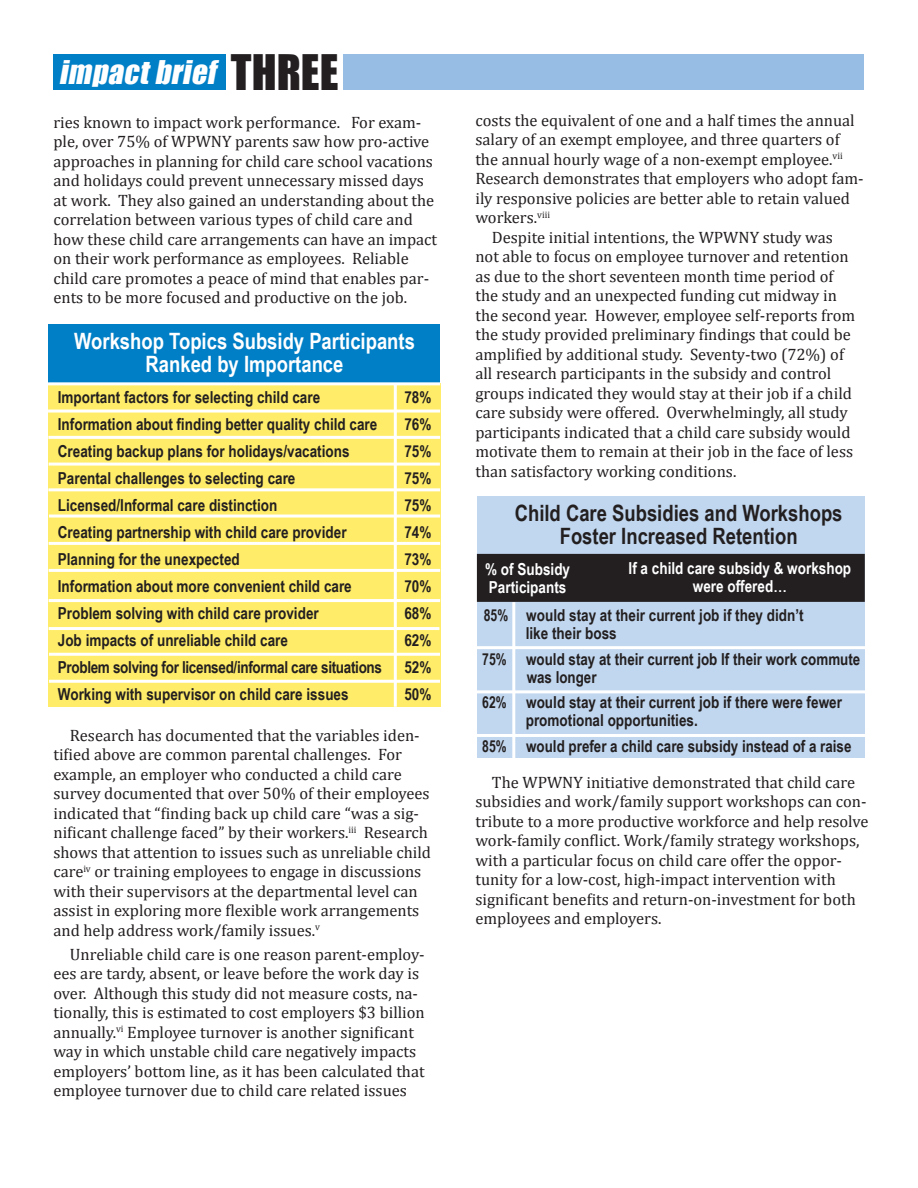
<style>
.page{position:relative;width:918px;height:1188px;background:#fff}
.page>*{position:absolute;margin:0;border:0;box-sizing:border-box;transform-origin:0 0}
.t1{font:italic 30px "Impact";color:#fff}
.t2{font:700 22.5px/22.5px "Arial Narrow";color:#231f20;text-align:center}
.t3{font:700 22.5px/22.5px "Arial Narrow";color:#fff;text-align:center}
.t4{font:16.5px/19.5px "Cambria";color:#231f20}
.t5{font:700 16.5px "Arial Narrow";color:#231f20}
.t6{font:700 16.5px/18px "Arial Narrow";color:#231f20;scale:.9 1}
.t7{font:700 16.5px/18px "Arial Narrow";color:#fff;text-align:center}
.t8{font:700 16.5px "Arial Narrow";letter-spacing:-.02em;color:#231f20}
.s1{font-style:normal;font-size:45px;color:#231f20}
</style>
<div class="page">
<div style="left:53px;top:54px;width:173px;height:36px;background:#007fc6"></div>
<div style="left:343px;top:55px;width:520px;height:35px;background:#97bde4"></div>
<div style="left:48px;top:324px;width:392px;height:59px;background:#007fc6"></div>
<div style="left:48px;top:384px;width:392px;height:323px;background:#ffed69"></div>
<hr style="left:48px;top:382px;width:392px;height:3px;background:#fff">
<hr style="left:48px;top:410px;width:392px;height:3px;background:#fff">
<hr style="left:48px;top:436px;width:392px;height:3px;background:#fff">
<hr style="left:49px;top:542px;width:391px;height:3px;background:#fff">
<hr style="left:49px;top:569px;width:391px;height:3px;background:#fff">
<hr style="left:49px;top:599px;width:391px;height:3px;background:#fff">
<hr style="left:49px;top:627px;width:390px;height:3px;background:#fff">
<hr style="left:49px;top:653px;width:391px;height:3px;background:#fff">
<hr style="left:49px;top:680px;width:391px;height:3px;background:#fff">
<hr style="left:49px;top:515px;width:391px;height:3px;background:#fff">
<hr style="left:48px;top:488px;width:392px;height:3px;background:#fff">
<hr style="left:49px;top:463px;width:391px;height:3px;background:#fff">
<hr style="left:394px;top:383px;width:3px;height:324px;background:#fff">
<div style="left:477px;top:496px;width:387px;height:262px;background:#c1d7ef"></div>
<div style="left:478px;top:555px;width:386px;height:46px;background:#231f20"></div>
<div style="left:477px;top:554px;width:388px;height:48px;border:2px solid #231f20"></div>
<hr style="left:477px;top:646px;width:424px;height:3px;background:#fff">
<hr style="left:477px;top:690px;width:423px;height:3px;background:#fff">
<hr style="left:477px;top:734px;width:423px;height:3px;background:#fff">
<hr style="left:512px;top:602px;width:3px;height:164px;background:#fff">
<h1 class="t1" style="left:59px;top:49px;width:281px">impactbrief <span class="s1">T H R E E</span></h1>
<p class="t4" style="left:53px;top:112px;width:385px">ries known to impact work performance. For exam&shy;ple, over 75% of WPWNY parents saw how pro-active approaches in planning for child care school vacations and holidays could prevent unnecessary missed days at work. They also gained an understanding about the correlation between various types of child care and how these child care arrangements can have an impact on their work performance as employees. Reliable child care promotes a peace of mind that enables par&shy;ents to be more focused and productive on the job.</p>
<h2 class="t3" style="left:74px;top:329px;width:342px">Workshop Topics Subsidy Participants<br>Ranked by Importance</h2>
<p class="t5" style="left:58px;top:384px;width:264px">Important factors for selecting child care</p>
<p class="t5" style="left:404px;top:384px;width:29px">78%</p>
<p class="t5" style="left:58px;top:411px;width:321px">Information about finding better quality child care</p>
<p class="t5" style="left:404px;top:411px;width:29px">76%</p>
<p class="t5" style="left:58px;top:438px;width:293px">Creating backup plans for holidays/vacations</p>
<p class="t5" style="left:404px;top:438px;width:29px">75%</p>
<p class="t5" style="left:58px;top:465px;width:239px">Parental challenges to selecting care</p>
<p class="t5" style="left:404px;top:465px;width:29px">75%</p>
<p class="t5" style="left:58px;top:492px;width:221px">Licensed/Informal care distinction</p>
<p class="t5" style="left:404px;top:492px;width:29px">75%</p>
<p class="t5" style="left:58px;top:519px;width:290px">Creating partnership with child care provider</p>
<p class="t5" style="left:404px;top:519px;width:29px">74%</p>
<p class="t5" style="left:58px;top:546px;width:183px">Planning for the unexpected</p>
<p class="t5" style="left:404px;top:546px;width:29px">73%</p>
<p class="t5" style="left:58px;top:573px;width:295px">Information about more convenient child care</p>
<p class="t5" style="left:404px;top:573px;width:29px">70%</p>
<p class="t5" style="left:58px;top:600px;width:262px">Problem solving with child care provider</p>
<p class="t5" style="left:404px;top:600px;width:29px">68%</p>
<p class="t5" style="left:58px;top:627px;width:232px">Job impacts of unreliable child care</p>
<p class="t5" style="left:404px;top:627px;width:29px">62%</p>
<p class="t8" style="left:58px;top:654px;width:326px">Problem solving for licensed/informal care situations</p>
<p class="t5" style="left:404px;top:654px;width:29px">52%</p>
<p class="t5" style="left:58px;top:681px;width:292px">Working with supervisor on child care issues</p>
<p class="t5" style="left:404px;top:681px;width:29px">50%</p>
<p class="t4" style="left:53px;top:725px;width:379px;text-indent:17px">Research has documented that the variables iden&shy;tified above are common parental challenges. For example, an employer who conducted a child care survey documented that over 50% of their employees indicated that “finding back up child care “was a sig&shy;nificant challenge faced” by their workers.<sup>iii</sup> Research shows that attention to issues such as unreliable child care<sup>iv</sup> or training employees to engage in discussions with their supervisors at the departmental level can assist in exploring more flexible work arrangements and help address work/family issues.<sup>v</sup></p>
<p class="t4" style="left:53px;top:944px;width:373px;text-indent:17px">Unreliable child care is one reason parent-employ&shy;ees are tardy, absent, or leave before the work day is over. Although this study did not measure costs, na&shy;tionally, this is estimated to cost employers $3 billion annually.<sup>vi</sup> Employee turnover is another significant way in which unstable child care negatively impacts employers’ bottom line, as it has been calculated that employee turnover due to child care related issues</p>
<p class="t4" style="left:475px;top:110px;width:381px">costs the equivalent of one and a half times the annual</p>
<p class="t4" style="left:475px;top:130px;width:366px">salary of an exempt employee, and three quarters of</p>
<p class="t4" style="left:475px;top:149px;width:369px">the annual hourly wage of a non-exempt employee.<sup>vii</sup></p>
<p class="t4" style="left:475px;top:169px;width:390px">Research demonstrates that employers who adopt fam-</p>
<p class="t4" style="left:475px;top:188px;width:376px">ily responsive policies are better able to retain valued</p>
<p class="t4" style="left:475px;top:208px;width:76px">workers.<sup>viii</sup></p>
<p class="t4" style="left:492px;top:227px;width:342px">Despite initial intentions, the WPWNY study was</p>
<p class="t4" style="left:475px;top:247px;width:375px">not able to focus on employee turnover and retention</p>
<p class="t4" style="left:475px;top:266px;width:360px">as due to the short seventeen month time period of</p>
<p class="t4" style="left:475px;top:286px;width:363px">the study and an unexpected funding cut midway in</p>
<p class="t4" style="left:475px;top:305px;width:381px">the second year. However, employee self-reports from</p>
<p class="t4" style="left:475px;top:325px;width:377px">the study provided preliminary findings that could be</p>
<p class="t4" style="left:475px;top:344px;width:370px">amplified by additional study. Seventy-two (72%) of</p>
<p class="t4" style="left:475px;top:364px;width:358px">all research participants in the subsidy and control</p>
<p class="t4" style="left:475px;top:383px;width:378px">groups indicated they would stay at their job if a child</p>
<p class="t4" style="left:475px;top:403px;width:374px">care subsidy were offered. Overwhelmingly, all study</p>
<p class="t4" style="left:475px;top:422px;width:377px">participants indicated that a child care subsidy would</p>
<p class="t4" style="left:475px;top:442px;width:379px">motivate them to remain at their job in the face of less</p>
<p class="t4" style="left:475px;top:461px;width:262px">than satisfactory working conditions.</p>
<h2 class="t2" style="left:515px;top:501px;width:329px">Child Care Subsidies and Workshops<br>Foster Increased Retention</h2>
<p class="t7" style="left:629px;top:558px;width:224px">If a child care subsidy &amp; workshop were offered…</p>
<p class="t7" style="left:485px;top:559px;width:86px;text-align:left">% of Subsidy<br>Participants</p>
<p class="t6" style="left:526px;top:605px;width:310px;text-indent:-42px">85% would stay at their current job if they didn’t like their boss</p>
<p class="t6" style="left:527px;top:649px;width:372px;text-indent:-44px">75% would stay at their current job If their work commute was longer</p>
<p class="t6" style="left:526px;top:692px;width:353px;text-indent:-43px">62% would stay at their current job if there were fewer promotional opportunities.</p>
<p class="t6" style="left:482px;top:736px;width:412px">85% would prefer a child care subsidy instead of a raise</p>
<p class="t4" style="left:475px;top:772px;width:395px;text-indent:16px">The WPWNY initiative demonstrated that child care subsidies and work/family support workshops can con&shy;tribute to a more productive workforce and help resolve work-family conflict. Work/family strategy workshops, with a particular focus on child care offer the oppor&shy;tunity for a low-cost, high-impact intervention with significant benefits and return-on-investment for both employees and employers.</p>
</div>
